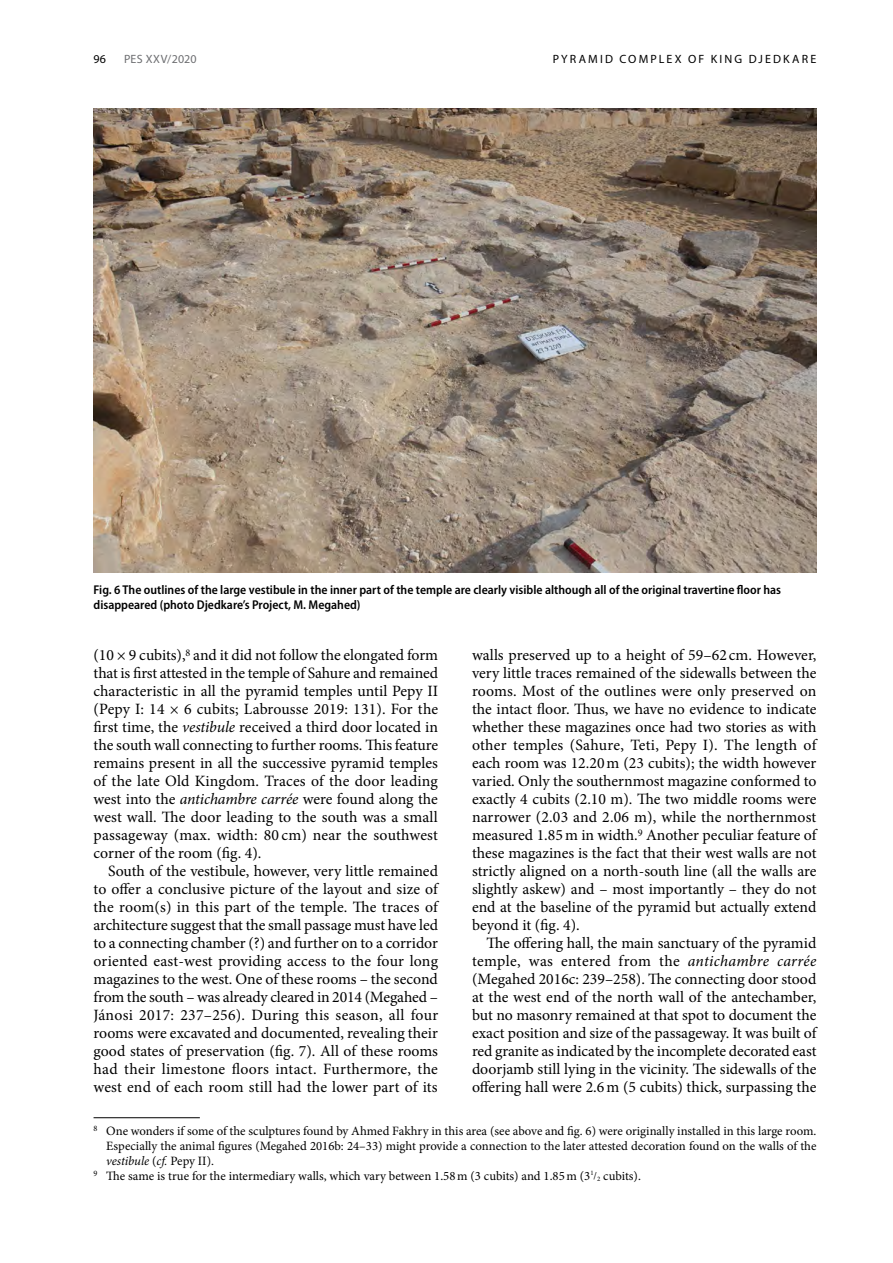
<style>
.page{position:relative;width:893px;height:1263px;background:#fff}
.page>*{position:absolute;margin:0;border:0;box-sizing:border-box;transform-origin:0 0}
.t1{font:15.75px "Minion Pro";color:#000}
.t2{font:15.75px "Minion Pro";letter-spacing:.02em;color:#000}
.t3{font:15.75px "Minion Pro";letter-spacing:.025em;color:#000}
.t4{font:12.75px "Minion Pro";color:#000}
.t5{font:600 semi-condensed 12.75px/15px "Myriad Pro";color:#000}
.t6{font:italic 12.75px "Minion Pro";letter-spacing:-.01em;color:#000}
.t7{font:12px "Myriad Pro";letter-spacing:.18em;color:#000}
.t8{font:12px "Myriad Pro";letter-spacing:.015em;color:#6d6e71}
.s1{font-style:italic}
.s2{font-style:normal}
.s3{font-size:10.5px}
</style>
<div class="page">
<img style="left:94px;top:109px;width:722px;height:463px">
<hr style="left:94px;top:1117px;width:106px;height:1px;background:#000">
<p class="t7" style="left:94px;top:52px;width:14px">96</p>
<p class="t8" style="left:124px;top:52px;width:74px">PES XXV/2020</p>
<p class="t7" style="left:553px;top:52px;width:265px">PYRAMID COMPLEX OF KING DJEDKARE</p>
<p class="t5" style="left:94px;top:583px;width:689px">Fig. 6 The outlines of the large vestibule in the inner part of the temple are clearly visible although all of the original travertine floor has disappeared (photo Djedkare’s Project, M. Megahed)</p>
<p class="t1" style="left:94px;top:645px;width:346px">(10 × 9 cubits),<sup>8</sup> and it did not follow the elongated form</p>
<p class="t1" style="left:94px;top:663px;width:346px">that is first attested in the temple of Sahure and remained</p>
<p class="t1" style="left:94px;top:681px;width:346px">characteristic in all the pyramid temples until Pepy II</p>
<p class="t1" style="left:94px;top:699px;width:346px">(Pepy I: 14 × 6 cubits; Labrousse 2019: 131). For the</p>
<p class="t1" style="left:94px;top:717px;width:346px">first time, the <span class="s1">vestibule</span> received a third door located in</p>
<p class="t1" style="left:94px;top:735px;width:346px">the south wall connecting to further rooms. This feature</p>
<p class="t1" style="left:94px;top:753px;width:346px">remains present in all the successive pyramid temples</p>
<p class="t1" style="left:94px;top:771px;width:346px">of the late Old Kingdom. Traces of the door leading</p>
<p class="t1" style="left:94px;top:789px;width:346px">west into the <span class="s1">antichambre carrée</span> were found along the</p>
<p class="t1" style="left:94px;top:807px;width:346px">west wall. The door leading to the south was a small</p>
<p class="t1" style="left:94px;top:825px;width:346px">passageway (max. width: 80 cm) near the southwest</p>
<p class="t1" style="left:94px;top:843px;width:169px">corner of the room (fig. 4).</p>
<p class="t1" style="left:108px;top:861px;width:331px">South of the vestibule, however, very little remained</p>
<p class="t1" style="left:94px;top:879px;width:346px">to offer a conclusive picture of the layout and size of</p>
<p class="t1" style="left:94px;top:897px;width:346px">the room(s) in this part of the temple. The traces of</p>
<p class="t1" style="left:94px;top:915px;width:346px">architecture suggest that the small passage must have led</p>
<p class="t1" style="left:94px;top:933px;width:346px">to a connecting chamber (?) and further on to a corridor</p>
<p class="t1" style="left:94px;top:951px;width:346px">oriented east-west providing access to the four long</p>
<p class="t1" style="left:94px;top:969px;width:346px">magazines to the west. One of these rooms – the second</p>
<p class="t1" style="left:94px;top:987px;width:346px">from the south – was already cleared in 2014 (Megahed –</p>
<p class="t1" style="left:94px;top:1005px;width:346px">Jánosi 2017: 237–256). During this season, all four</p>
<p class="t1" style="left:94px;top:1023px;width:346px">rooms were excavated and documented, revealing their</p>
<p class="t1" style="left:94px;top:1041px;width:346px">good states of preservation (fig. 7). All of these rooms</p>
<p class="t2" style="left:94px;top:1059px;width:346px">had their limestone floors intact. Furthermore, the</p>
<p class="t1" style="left:94px;top:1077px;width:346px">west end of each room still had the lower part of its</p>
<p class="t1" style="left:472px;top:645px;width:346px">walls preserved up to a height of 59–62 cm. However,</p>
<p class="t1" style="left:472px;top:663px;width:346px">very little traces remained of the sidewalls between the</p>
<p class="t1" style="left:472px;top:681px;width:346px">rooms. Most of the outlines were only preserved on</p>
<p class="t1" style="left:472px;top:699px;width:346px">the intact floor. Thus, we have no evidence to indicate</p>
<p class="t1" style="left:472px;top:717px;width:346px">whether these magazines once had two stories as with</p>
<p class="t1" style="left:472px;top:735px;width:346px">other temples (Sahure, Teti, Pepy I). The length of</p>
<p class="t1" style="left:472px;top:753px;width:346px">each room was 12.20m (23 cubits); the width however</p>
<p class="t1" style="left:472px;top:771px;width:346px">varied. Only the southernmost magazine conformed to</p>
<p class="t1" style="left:472px;top:789px;width:346px">exactly 4 cubits (2.10 m). The two middle rooms were</p>
<p class="t1" style="left:472px;top:807px;width:346px">narrower (2.03 and 2.06 m), while the northernmost</p>
<p class="t1" style="left:472px;top:825px;width:346px">measured 1.85m in width.<sup>9</sup> Another peculiar feature of</p>
<p class="t1" style="left:472px;top:843px;width:346px">these magazines is the fact that their west walls are not</p>
<p class="t1" style="left:472px;top:861px;width:346px">strictly aligned on a north-south line (all the walls are</p>
<p class="t1" style="left:472px;top:879px;width:346px">slightly askew) and – most importantly – they do not</p>
<p class="t1" style="left:472px;top:897px;width:346px">end at the baseline of the pyramid but actually extend</p>
<p class="t1" style="left:472px;top:915px;width:109px">beyond it (fig. 4).</p>
<p class="t1" style="left:486px;top:933px;width:331px">The offering hall, the main sanctuary of the pyramid</p>
<p class="t3" style="left:472px;top:951px;width:346px">temple, was entered from the <span class="s1">antichambre carrée</span></p>
<p class="t1" style="left:472px;top:969px;width:346px">(Megahed 2016c: 239–258). The connecting door stood</p>
<p class="t1" style="left:472px;top:987px;width:346px">at the west end of the north wall of the antechamber,</p>
<p class="t1" style="left:472px;top:1005px;width:346px">but no masonry remained at that spot to document the</p>
<p class="t1" style="left:472px;top:1023px;width:346px">exact position and size of the passageway. It was built of</p>
<p class="t1" style="left:472px;top:1041px;width:346px">red granite as indicated by the incomplete decorated east</p>
<p class="t1" style="left:472px;top:1059px;width:346px">doorjamb still lying in the vicinity. The sidewalls of the</p>
<p class="t1" style="left:472px;top:1077px;width:346px">offering hall were 2.6m (5 cubits) thick, surpassing the</p>
<p class="t4" style="left:94px;top:1122px;width:724px"><sup>8</sup> One wonders if some of the sculptures found by Ahmed Fakhry in this area (see above and fig. 6) were originally installed in this large room.</p>
<p class="t4" style="left:106px;top:1137px;width:712px">Especially the animal figures (Megahed 2016b: 24–33) might provide a connection to the later attested decoration found on the walls of the</p>
<p class="t6" style="left:106px;top:1152px;width:109px">vestibule <span class="s2">(</span>cf. <span class="s2">Pepy II).</span></p>
<p class="t4" style="left:94px;top:1167px;width:549px"><sup>9</sup> The same is true for the intermediary walls, which vary between 1.58m (3 cubits) and 1.85m (3<sup>1</sup><span class="s3">/</span><sub>2</sub> cubits).</p>
</div>
